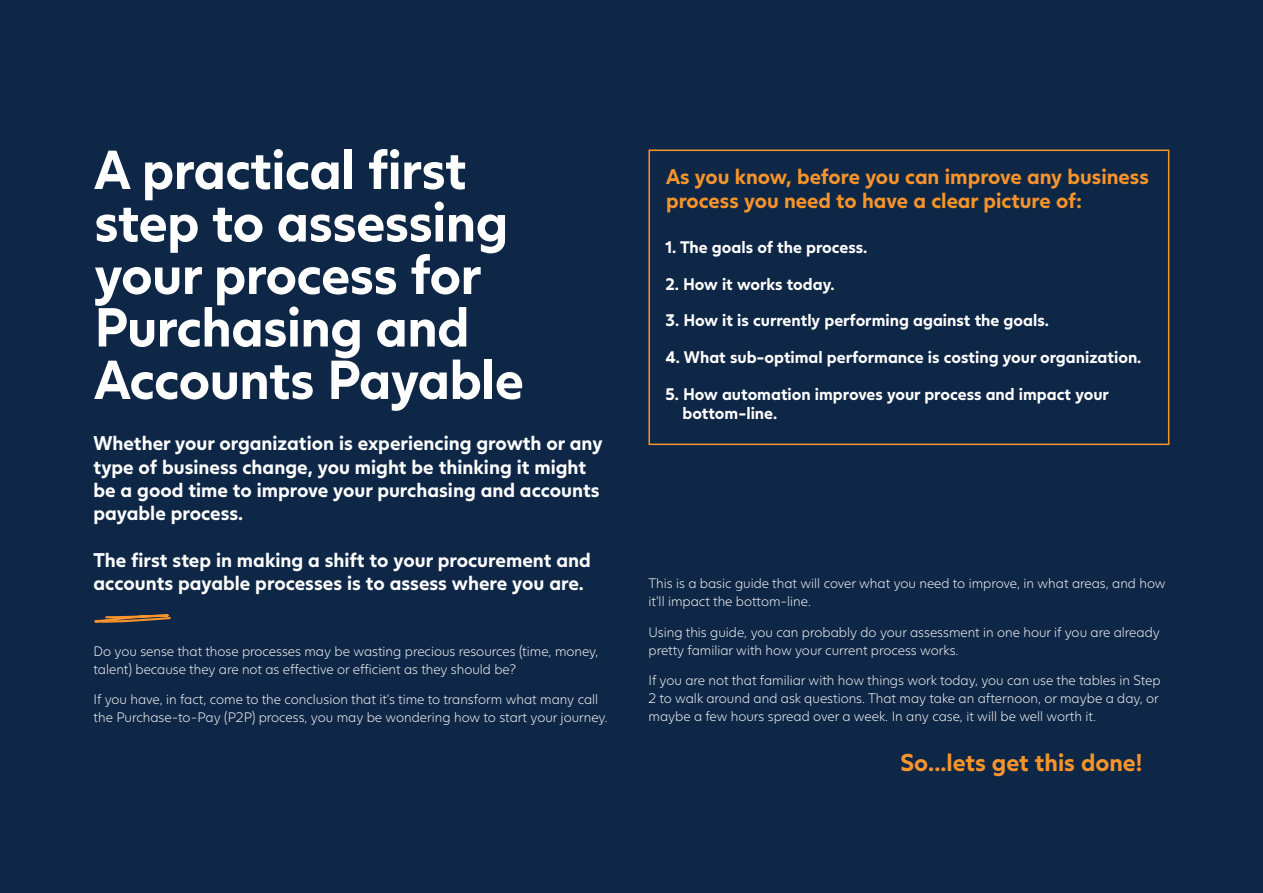
<style>
.page{position:relative;width:1263px;height:893px;background:#0f2747}
.page>*{position:absolute;margin:0;border:0;box-sizing:border-box;transform-origin:0 0}
.t1{font:700 54px/52.5px "Juli Sans";letter-spacing:-.01em;color:#fff}
.t2{font:700 24px "Juli Sans";color:#f7942a}
.t3{font:700 21px/23.2px "Juli Sans";color:#f7942a}
.t4{font:700 19.5px/23.2px "Juli Sans";color:#fff}
.t5{font:700 16.5px/19.5px "Juli Sans";color:#fff}
.t6{font:300 13.5px/18px "Juli Sans";color:#fff}
</style>
<div class="page">
<svg style="left:94px;top:614px;width:77px;height:9px"></svg>
<div style="left:648px;top:150px;width:521px;height:295px;border:2px solid #f7942a"></div>
<h1 class="t1" style="left:94px;top:137px;width:431px">A practical first step to assessing your process for<br>Purchasing and<br>Accounts Payable</h1>
<h3 class="t4" style="left:94px;top:429px;width:510px">Whether your organization is experiencing growth or any type of business change, you might be thinking it might be a good time to improve your purchasing and accounts payable process.</h3>
<h3 class="t4" style="left:94px;top:546px;width:499px">The first step in making a shift to your procurement and accounts payable processes is to assess where you are.</h3>
<p class="t6" style="left:94px;top:641px;width:506px">Do you sense that those processes may be wasting precious resources (time, money, talent) because they are not as effective or efficient as they should be?</p>
<p class="t6" style="left:94px;top:690px;width:516px">If you have, in fact, come to the conclusion that it’s time to transform what many call the Purchase-to-Pay (P2P) process, you may be wondering how to start your journey.</p>
<h3 class="t3" style="left:666px;top:163px;width:484px">As you know, before you can improve any business process you need to have a clear picture of:</h3>
<p class="t5" style="left:665px;top:236px;width:203px">1. The goals of the process.</p>
<p class="t5" style="left:665px;top:272px;width:171px">2. How it works today.</p>
<p class="t5" style="left:665px;top:309px;width:385px">3. How it is currently performing against the goals.</p>
<p class="t5" style="left:665px;top:345px;width:477px">4. What sub-optimal performance is costing your organization.</p>
<p class="t5" style="left:682px;top:382px;width:428px;text-indent:-17px">5. How automation improves your process and impact your bottom-line.</p>
<p class="t6" style="left:648px;top:573px;width:519px">This is a basic guide that will cover what you need to improve, in what areas, and how it’ll impact the bottom-line.</p>
<p class="t6" style="left:648px;top:622px;width:513px">Using this guide, you can probably do your assessment in one hour if you are already pretty familiar with how your current process works.</p>
<p class="t6" style="left:648px;top:671px;width:514px">If you are not that familiar with how things work today, you can use the tables in Step<br>2 to walk around and ask questions. That may take an afternoon, or maybe a day, or maybe a few hours spread over a week. In any case, it will be well worth it.</p>
<h2 class="t2" style="left:900px;top:742px;width:244px">So...lets get this done!</h2>
</div>
